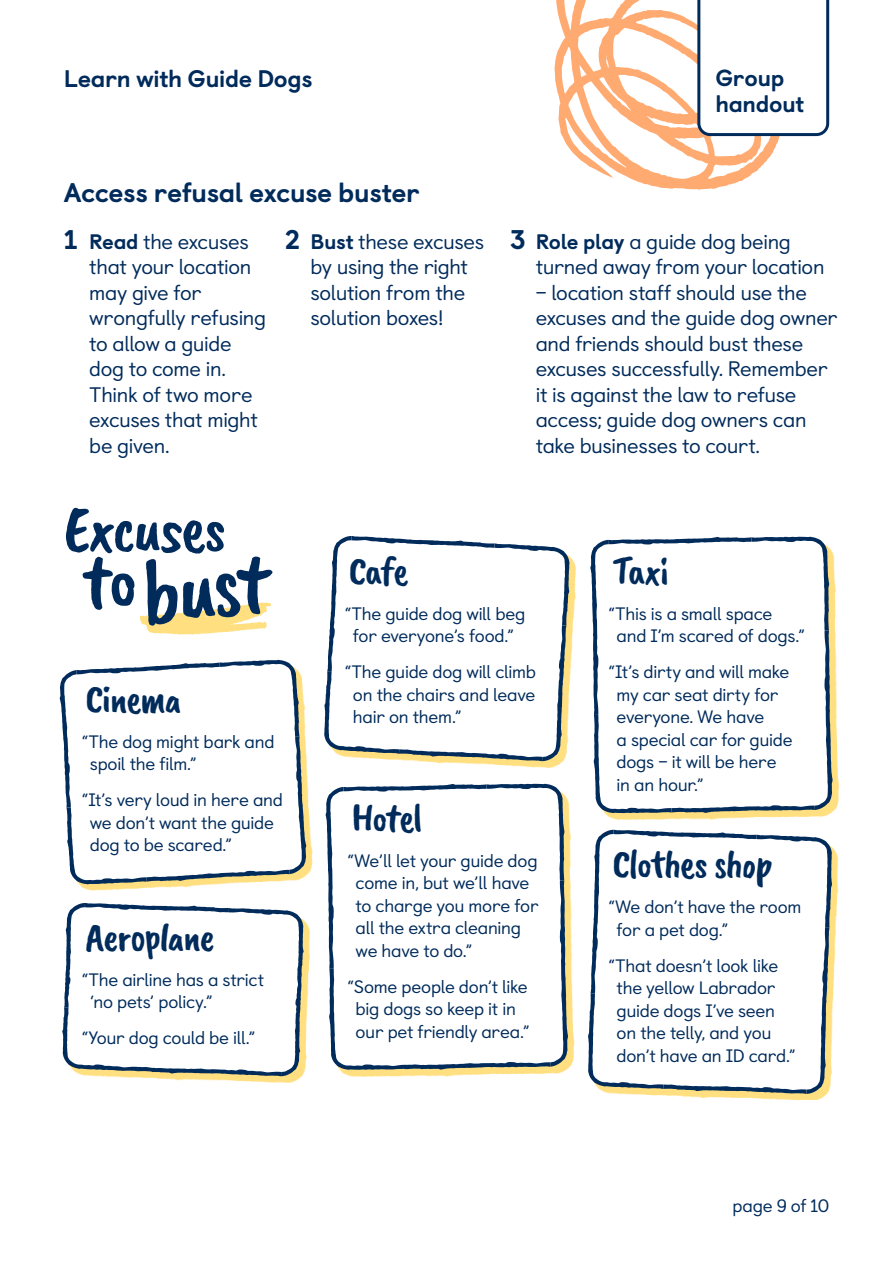
<style>
.page{position:relative;width:893px;height:1263px;background:#fff}
.page>*{position:absolute;margin:0;border:0;box-sizing:border-box;transform-origin:0 0}
._4_C_Heading_S{font:90px "Caveat Brush";color:#002b5b}
._4_C_Heading_S-2{font:66px "Caveat Brush";letter-spacing:-.025em;color:#002b5b}
._5_C_Heading_XS{font:40.5px "Caveat Brush";letter-spacing:-.04em;color:#002b5b}
._5_Heading_M{font:800 27px "Castledown";letter-spacing:-.02em;color:#002b5b}
._6_Heading_S{font:800 24px "Castledown";letter-spacing:-.015em;color:#002b5b}
.t1{font:800 23.25px/25.5px "Castledown";letter-spacing:-.015em;color:#002b5b}
._1_Body_12_15{font:21px/25.5px "Castledown";letter-spacing:-.015em;color:#002b5b}
._1_Body_12_15-2{font:18px/22.5px "Castledown";letter-spacing:-.015em;color:#002b5b}
.s1{font-weight:800;font-size:27px}
.s2{font-weight:800}
</style>
<div class="page">
<svg style="left:554px;top:0;width:276px;height:190px"></svg>
<svg style="left:78px;top:753px;width:235px;height:138px"></svg>
<svg style="left:60px;top:660px;width:246px;height:224px"></svg>
<svg style="left:93px;top:920px;width:217px;height:163px"></svg>
<svg style="left:62px;top:903px;width:242px;height:173px"></svg>
<svg style="left:417px;top:556px;width:159px;height:211px"></svg>
<svg style="left:324px;top:536px;width:245px;height:225px"></svg>
<svg style="left:340px;top:800px;width:234px;height:276px;fill:#ffdf81"></svg>
<svg style="left:326px;top:784px;width:242px;height:286px"></svg>
<svg style="left:604px;top:553px;width:235px;height:266px;fill:#ffdf81"></svg>
<svg style="left:590px;top:537px;width:243px;height:276px"></svg>
<svg style="left:620px;top:847px;width:218px;height:253px"></svg>
<svg style="left:588px;top:830px;width:244px;height:264px"></svg>
<svg style="left:139px;top:602px;width:132px;height:33px"></svg>
<h6 class="_6_Heading_S" style="left:64px;top:59px;width:250px">Learn with Guide Dogs</h6>
<p class="t1" style="left:715px;top:63px;width:90px">Group handout</p>
<h5 class="_5_Heading_M" style="left:64px;top:170px;width:357px">Access refusal excuse buster</h5>
<p class="_1_Body_12_15" style="left:89px;top:227px;width:178px;text-indent:-26px"><span class="s1">1</span> <span class="s2">Read</span> the excuses that your location may give for wrongfully refusing to allow a guide dog to come in.<br>Think of two more excuses that might be given.</p>
<p class="_1_Body_12_15" style="left:310px;top:227px;width:175px;text-indent:-26px"><span class="s1">2</span> <span class="s2">Bust</span> these excuses by using the right solution from the solution boxes!</p>
<p class="_1_Body_12_15" style="left:536px;top:227px;width:290px;text-indent:-26px"><span class="s1">3</span> <span class="s2">Role play</span> a guide dog being turned away from your location</p>
<p class="_1_Body_12_15" style="left:536px;top:278px;width:303px">– location staff should use the excuses and the guide dog owner and friends should bust these excuses successfully. Remember it is against the law to refuse access; guide dog owners can take businesses to court.</p>
<h4 class="_4_C_Heading_S-2" style="left:64px;top:490px;width:164px">Excuses</h4>
<h4 class="_4_C_Heading_S" style="left:137px;top:541px;width:129px;rotate:-5deg">bust</h4>
<h5 class="_5_C_Heading_XS" style="left:86px;top:675px;width:97px">Cinema</h5>
<p class="_1_Body_12_15-2" style="left:90px;top:728px;width:186px;text-indent:-9px">“The dog might bark and spoil the film.”</p>
<p class="_1_Body_12_15-2" style="left:90px;top:787px;width:195px;text-indent:-9px">“It’s very loud in here and we don’t want the guide dog to be scared.”</p>
<h5 class="_5_C_Heading_XS" style="left:86px;top:913px;width:131px">Aeroplane</h5>
<p class="_1_Body_12_15-2" style="left:90px;top:966px;width:176px;text-indent:-9px">“The airline has a strict ‘no pets’ policy.”</p>
<p class="_1_Body_12_15-2" style="left:81px;top:1025px;width:176px">“Your dog could be ill.”</p>
<h5 class="_5_C_Heading_XS" style="left:349px;top:547px;width:61px">Cafe</h5>
<p class="_1_Body_12_15-2" style="left:344px;top:601px;width:182px;text-align:center">“The guide dog will beg for everyone’s food.”</p>
<p class="_1_Body_12_15-2" style="left:353px;top:659px;width:185px;text-align:justify;text-indent:-9px">“The guide dog will climb on the chairs and leave hair on them.”</p>
<h5 class="_5_C_Heading_XS" style="left:351px;top:794px;width:73px">Hotel</h5>
<p class="_1_Body_12_15-2" style="left:356px;top:847px;width:185px;text-indent:-9px">“We’ll let your guide dog come in, but we’ll have to charge you more for all the extra cleaning we have to do.”</p>
<p class="_1_Body_12_15-2" style="left:347px;top:973px;width:184px;text-align:center">“Some people don’t like big dogs so keep it in our pet friendly area.”</p>
<h5 class="_5_C_Heading_XS" style="left:612px;top:547px;width:58px">Taxi</h5>
<p class="_1_Body_12_15-2" style="left:617px;top:601px;width:190px;text-indent:-9px">“This is a small space and I’m scared of dogs.”</p>
<p class="_1_Body_12_15-2" style="left:617px;top:659px;width:178px;text-indent:-9px">“It’s dirty and will make my car seat dirty for everyone. We have<br>a special car for guide dogs – it will be here in an hour.”</p>
<h5 class="_5_C_Heading_XS" style="left:612px;top:841px;width:162px">Clothes shop</h5>
<p class="_1_Body_12_15-2" style="left:617px;top:894px;width:186px;text-indent:-9px">“We don’t have the room for a pet dog.”</p>
<p class="_1_Body_12_15-2" style="left:617px;top:953px;width:181px;text-indent:-9px">“That doesn’t look like the yellow Labrador guide dogs I’ve seen on the telly, and you don’t have an ID card.”</p>
<p class="_1_Body_12_15-2" style="left:733px;top:1193px;width:98px">page 9 of 10</p>
</div>
